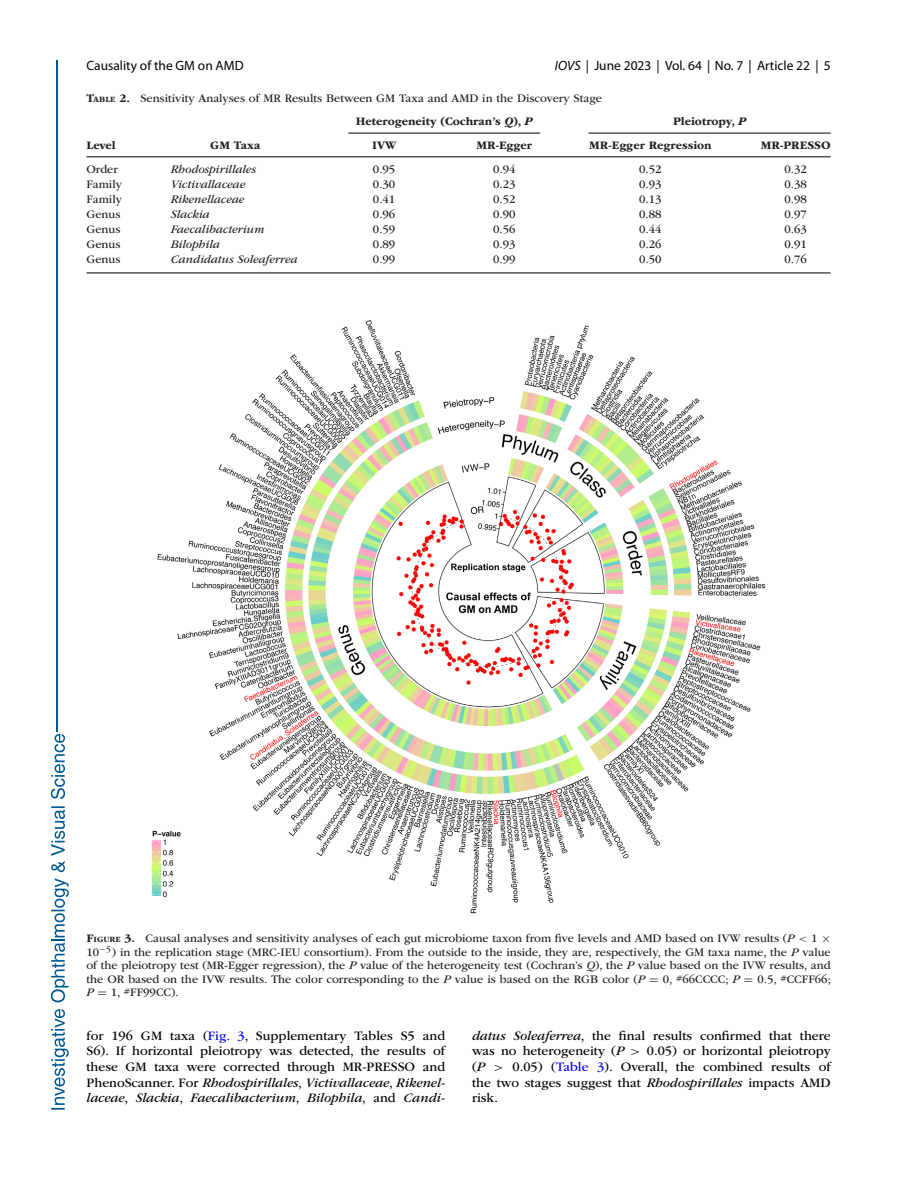
<style>
.page{position:relative;width:918px;height:1188px;background:#fff}
.page>*{position:absolute;margin:0;border:0;box-sizing:border-box;transform-origin:0 0}
.t1{font:13.5px/15.8px "ITC Garamond Std";color:#000;text-align:justify}
.t2{font:13.5px "Myriad Pro";color:#000}
.t3{font:12px/13.5px "ITC Garamond Std";color:#231f20}
.t4{font:italic 12px "ITC Garamond Std";color:#231f20}
.t5{font:700 12px "ITC Garamond Std";color:#231f20}
.s1{font-style:italic}
.s2{font-weight:700}
.s3{font-weight:700;font-size:8.4px}
.s4{font-weight:700;font-style:italic}
.s5{font-family:"RMTMI"}
.s6{font-family:"MTSY"}
.s7{color:#00f}
</style>
<div class="page">
<hr style="left:57px;top:60px;width:1px;height:672px;background:#005892">
<svg style="left:51px;top:734px;width:18px;height:376px"></svg>
<hr style="left:348px;top:133px;width:192px;height:1px;background:#000">
<hr style="left:589px;top:133px;width:242px;height:1px;background:#000">
<hr style="left:86px;top:156px;width:745px;height:1px;background:#000">
<hr style="left:86px;top:273px;width:745px;height:1px;background:#000">
<img style="left:152px;top:320px;width:614px;height:594px">
<p class="t2" style="left:86px;top:57px;width:159px">Causality of the GM on AMD</p>
<p class="t2" style="left:555px;top:57px;width:277px"><span class="s1">IOVS</span> | June 2023 | Vol. 64 | No. 7 | Article 22 | 5</p>
<p class="t3" style="left:356px;top:87px;width:248px;line-height:23.1px;text-indent:-269px"><span class="s2">T</span><span class="s3">ABLE</span> <span class="s2">2.</span> Sensitivity Analyses of MR Results Between GM Taxa and AMD in the Discovery Stage<br><span class="s2">Heterogeneity (Cochran’s</span> <span class="s4">Q</span><span class="s2">),</span> <span class="s4">P</span></p>
<p class="t5" style="left:673px;top:116px;width:75px">Pleiotropy, <span class="s1">P</span></p>
<p class="t5" style="left:86px;top:140px;width:31px">Level</p>
<p class="t5" style="left:210px;top:140px;width:52px">GM Taxa</p>
<p class="t5" style="left:372px;top:140px;width:26px">IVW</p>
<p class="t5" style="left:477px;top:140px;width:57px">MR-Egger</p>
<p class="t5" style="left:589px;top:140px;width:124px">MR-Egger Regression</p>
<p class="t5" style="left:761px;top:140px;width:71px">MR-PRESSO</p>
<p class="t3" style="left:86px;top:164px;width:33px">Order</p>
<p class="t4" style="left:171px;top:162px;width:87px">Rhodospirillales</p>
<p class="t3" style="left:373px;top:164px;width:24px">0.95</p>
<p class="t3" style="left:493px;top:164px;width:24px">0.94</p>
<p class="t3" style="left:639px;top:164px;width:24px">0.52</p>
<p class="t3" style="left:785px;top:164px;width:24px">0.32</p>
<p class="t3" style="left:86px;top:179px;width:37px">Family</p>
<p class="t4" style="left:171px;top:177px;width:76px">Victivallaceae</p>
<p class="t3" style="left:373px;top:179px;width:24px">0.30</p>
<p class="t3" style="left:493px;top:179px;width:24px">0.23</p>
<p class="t3" style="left:639px;top:179px;width:24px">0.93</p>
<p class="t3" style="left:785px;top:179px;width:24px">0.38</p>
<p class="t3" style="left:86px;top:193px;width:37px">Family</p>
<p class="t4" style="left:171px;top:192px;width:75px">Rikenellaceae</p>
<p class="t3" style="left:373px;top:193px;width:24px">0.41</p>
<p class="t3" style="left:493px;top:193px;width:24px">0.52</p>
<p class="t3" style="left:639px;top:193px;width:24px">0.13</p>
<p class="t3" style="left:785px;top:193px;width:24px">0.98</p>
<p class="t3" style="left:86px;top:208px;width:36px">Genus</p>
<p class="t4" style="left:171px;top:207px;width:40px">Slackia</p>
<p class="t3" style="left:373px;top:208px;width:24px">0.96</p>
<p class="t3" style="left:493px;top:208px;width:24px">0.90</p>
<p class="t3" style="left:639px;top:208px;width:24px">0.88</p>
<p class="t3" style="left:785px;top:208px;width:24px">0.97</p>
<p class="t3" style="left:86px;top:223px;width:36px">Genus</p>
<p class="t4" style="left:171px;top:222px;width:95px">Faecalibacterium</p>
<p class="t3" style="left:373px;top:223px;width:24px">0.59</p>
<p class="t3" style="left:493px;top:223px;width:24px">0.56</p>
<p class="t3" style="left:639px;top:223px;width:24px">0.44</p>
<p class="t3" style="left:785px;top:223px;width:24px">0.63</p>
<p class="t3" style="left:86px;top:238px;width:36px">Genus</p>
<p class="t4" style="left:171px;top:237px;width:51px">Bilophila</p>
<p class="t3" style="left:373px;top:238px;width:24px">0.89</p>
<p class="t3" style="left:493px;top:238px;width:24px">0.93</p>
<p class="t3" style="left:639px;top:238px;width:24px">0.26</p>
<p class="t3" style="left:785px;top:238px;width:24px">0.91</p>
<p class="t3" style="left:86px;top:253px;width:36px">Genus</p>
<p class="t4" style="left:171px;top:252px;width:128px">Candidatus Soleaferrea</p>
<p class="t3" style="left:373px;top:253px;width:24px">0.99</p>
<p class="t3" style="left:493px;top:253px;width:24px">0.99</p>
<p class="t3" style="left:639px;top:253px;width:24px">0.50</p>
<p class="t3" style="left:785px;top:253px;width:24px">0.76</p>
<p class="t3" style="left:86px;top:933px;width:746px;text-align:justify"><span class="s2">F</span><span class="s3">IGURE</span> <span class="s2">3.</span> Causal analyses and sensitivity analyses of each gut microbiome taxon from five levels and AMD based on IVW results (<span class="s1">P</span> <span class="s5">&lt;</span> 1 <span class="s6">× </span>10<sup>−</sup><sup>5</sup>) in the replication stage (MRC-IEU consortium). From the outside to the inside, they are, respectively, the GM taxa name, the <span class="s1">P</span> value of the pleiotropy test (MR-Egger regression), the <span class="s1">P</span> value of the heterogeneity test (Cochran’s <span class="s1">Q</span>), the <span class="s1">P</span> value based on the IVW results, and the OR based on the IVW results. The color corresponding to the <span class="s1">P</span> value is based on the RGB color (<span class="s1">P</span> <span class="s6">=</span> 0, #66CCCC; <span class="s1">P</span> <span class="s6">=</span> 0.5, #CCFF66; <span class="s1">P</span> <span class="s6">=</span> 1, #FF99CC).</p>
<p class="t1" style="left:86px;top:1028px;width:360px">for 196 GM taxa (<span class="s7">Fig. 3</span>, Supplementary Tables S5 and S6). If horizontal pleiotropy was detected, the results of these GM taxa were corrected through MR-PRESSO and PhenoScanner. For <span class="s1">Rhodospirillales</span>, <span class="s1">Victivallaceae</span>, <span class="s1">Rikenel&shy;laceae</span>, <span class="s1">Slackia</span>, <span class="s1">Faecalibacterium</span>, <span class="s1">Bilophila</span>, and <span class="s1">Candi-</span></p>
<p class="t1" style="left:472px;top:1028px;width:360px"><span class="s1">datus Soleaferrea</span>, the final results confirmed that there was no heterogeneity (<span class="s1">P</span> <span class="s5">&gt;</span> 0.05) or horizontal pleiotropy (<span class="s1">P</span> <span class="s5">&gt;</span> 0.05) (<span class="s7">Table 3</span>). Overall, the combined results of the two stages suggest that <span class="s1">Rhodospirillales</span> impacts AMD risk.</p>
</div>
